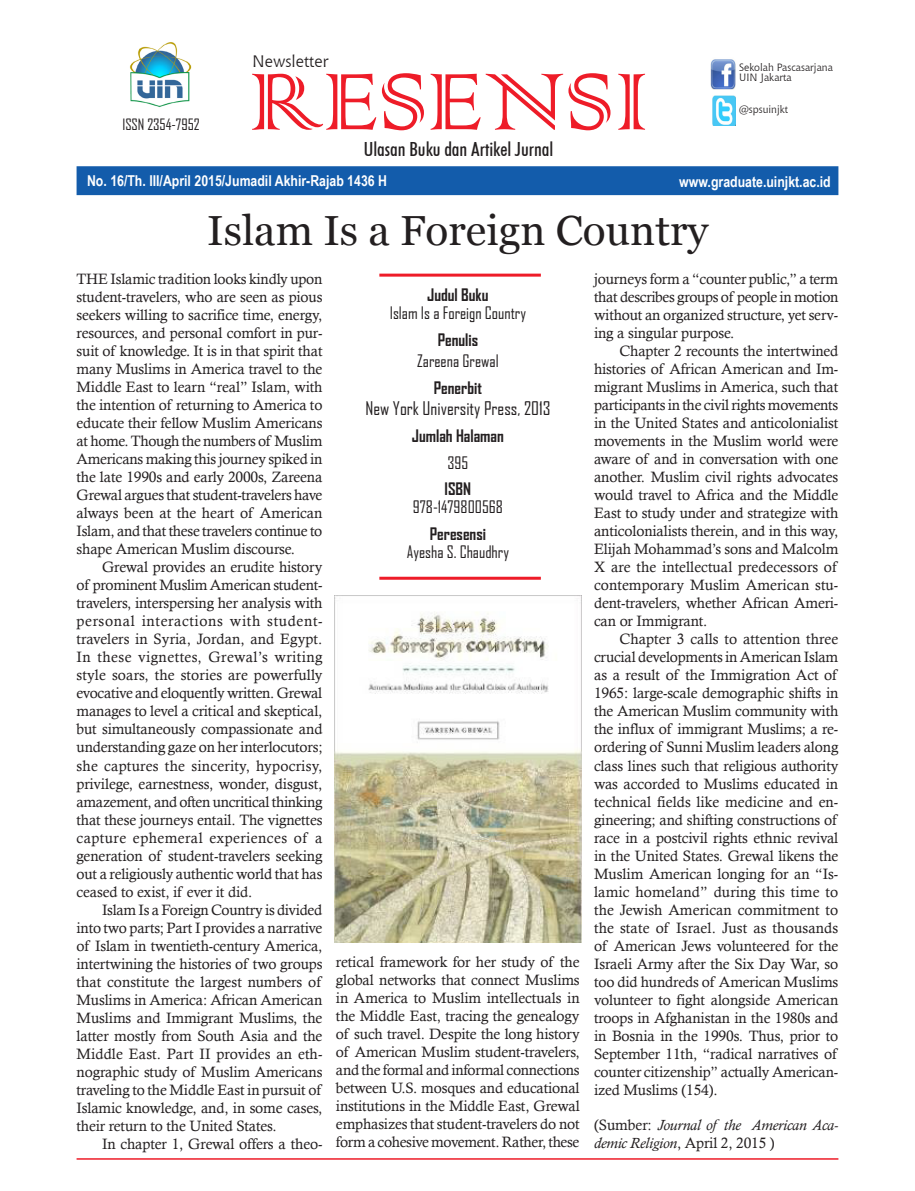
<style>
.page{position:relative;width:915px;height:1191px;background:#fff}
.page>*{position:absolute;margin:0;border:0;box-sizing:border-box;transform-origin:0 0}
.t1{font:106.5px "Colonna";color:#ee1c28}
.t2{font:42px "Georgia";color:#231f20}
.t3{font:500 condensed 19.5px "Futura BT";color:#231f20}
.t4{font:18px "Agency FB";color:#231f20}
.t5{font:16.5px "Agency FB";color:#231f20}
.t6{font:700 16.5px "Agency FB";color:#231f20}
.t7{font:16.5px "Chianti BT";color:#231f20}
.textisi{font:15px/18px "Calisto";letter-spacing:-.01em;color:#231f20;text-align:justify}
.t8{font:700 15px "Arial Narrow";color:#fff}
.textisi-2{font:italic 15px/18px "Calisto";letter-spacing:-.005em;color:#231f20}
.t9{font:15px "Agency FB";color:#231f20}
.t10{font:10.5px "Chianti BT";color:#231f20}
.s1{font-style:normal}
</style>
<div class="page">
<div style="left:76px;top:166px;width:762px;height:29px;background:#135cab;border:3px solid #135cab"></div>
<hr style="left:76px;top:1158px;width:762px;height:1px;background:#ee1c28">
<img style="left:130px;top:42px;width:62px;height:65px">
<img style="left:710px;top:59px;width:25px;height:31px">
<img style="left:712px;top:96px;width:23px;height:29px">
<hr style="left:379px;top:274px;width:161px;height:3px;background:#ee1c28">
<hr style="left:379px;top:577px;width:161px;height:3px;background:#ee1c28">
<img style="left:335px;top:595px;width:246px;height:348px">
<h1 class="t9" style="left:122px;top:115px;width:79px">ISSN 2354-7952</h1>
<p class="t7" style="left:252px;top:50px;width:78px">Newsletter</p>
<p class="t1" style="left:249px;top:32px;width:402px">RESENSI</p>
<p class="t3" style="left:363px;top:137px;width:191px">Ulasan Buku dan Artikel Jurnal</p>
<p class="t8" style="left:87px;top:169px;width:301px">No. 16/Th. III/April 2015/Jumadil Akhir-Rajab 1436 H</p>
<p class="t10" style="left:739px;top:60px;width:95px">Sekolah Pascasarjana</p>
<p class="t10" style="left:739px;top:71px;width:54px">UIN Jakarta</p>
<p class="t10" style="left:739px;top:102px;width:50px">@spsuinjkt</p>
<p class="t8" style="left:679px;top:170px;width:153px">www.graduate.uinjkt.ac.id</p>
<p class="t2" style="left:207px;top:207px;width:502px">Islam Is a Foreign Country</p>
<p class="textisi" style="left:76px;top:270px;width:247px">THE Islamic tradition looks kindly upon student-travelers, who are seen as pious seekers willing to sacrifice time, energy, resources, and personal comfort in pur&shy;suit of knowledge. It is in that spirit that many Muslims in America travel to the Middle East to learn “real” Islam, with the intention of returning to America to educate their fellow Muslim Americans at home. Though the numbers of Muslim Americans making this journey spiked in the late 1990s and early 2000s, Zareena Grewal argues that student-travelers have always been at the heart of American Islam, and that these travelers continue to shape American Muslim discourse.</p>
<p class="textisi" style="left:76px;top:558px;width:247px;text-indent:26px">Grewal provides an erudite history of prominent Muslim American student&shy;travelers, interspersing her analysis with personal interactions with student&shy;travelers in Syria, Jordan, and Egypt.<br>In these vignettes, Grewal’s writing style soars, the stories are powerfully evocative and eloquently written. Grewal manages to level a critical and skeptical, but simultaneously compassionate and understanding gaze on her interlocutors; she captures the sincerity, hypocrisy, privilege, earnestness, wonder, disgust, amazement, and often uncritical thinking that these journeys entail. The vignettes capture ephemeral experiences of a generation of student-travelers seeking out a religiously authentic world that has ceased to exist, if ever it did.</p>
<p class="textisi" style="left:76px;top:900px;width:247px;text-indent:26px">Islam Is a Foreign Country is divided into two parts; Part I provides a narrative of Islam in twentieth-century America, intertwining the histories of two groups that constitute the largest numbers of Muslims in America: African American Muslims and Immigrant Muslims, the latter mostly from South Asia and the Middle East. Part II provides an eth&shy;nographic study of Muslim Americans traveling to the Middle East in pursuit of Islamic knowledge, and, in some cases, their return to the United States.</p>
<p class="textisi" style="left:102px;top:1134px;width:222px">In chapter 1, Grewal offers a theo-</p>
<p class="t6" style="left:427px;top:285px;width:63px">Judul Buku</p>
<p class="t5" style="left:389px;top:303px;width:138px">Islam Is a Foreign Country</p>
<p class="t6" style="left:437px;top:329px;width:42px">Penulis</p>
<p class="t5" style="left:417px;top:351px;width:83px">Zareena Grewal</p>
<p class="t6" style="left:433px;top:377px;width:50px">Penerbit</p>
<p class="t4" style="left:365px;top:398px;width:186px">New York University Press, 2013</p>
<p class="t6" style="left:412px;top:425px;width:93px">Jumlah Halaman</p>
<p class="t5" style="left:447px;top:452px;width:22px">395</p>
<p class="t6" style="left:444px;top:478px;width:28px">ISBN</p>
<p class="t5" style="left:413px;top:497px;width:91px">978-1479800568</p>
<p class="t6" style="left:429px;top:523px;width:58px">Peresensi</p>
<p class="t5" style="left:406px;top:541px;width:104px">Ayesha S. Chaudhry</p>
<p class="textisi" style="left:336px;top:953px;width:245px">retical framework for her study of the global networks that connect Muslims in America to Muslim intellectuals in the Middle East, tracing the genealogy of such travel. Despite the long history of American Muslim student-travelers, and the formal and informal connections between U.S. mosques and educational institutions in the Middle East, Grewal emphasizes that student-travelers do not form a cohesive movement. Rather, these</p>
<p class="textisi" style="left:594px;top:270px;width:246px">journeys form a “counter public,” a term that describes groups of people in motion without an organized structure, yet serv&shy;ing a singular purpose.</p>
<p class="textisi" style="left:594px;top:342px;width:246px;text-indent:26px">Chapter 2 recounts the intertwined histories of African American and Im&shy;migrant Muslims in America, such that participants in the civil rights movements in the United States and anticolonialist movements in the Muslim world were aware of and in conversation with one another. Muslim civil rights advocates would travel to Africa and the Middle East to study under and strategize with anticolonialists therein, and in this way, Elijah Mohammad’s sons and Malcolm X are the intellectual predecessors of contemporary Muslim American stu&shy;dent-travelers, whether African Ameri&shy;can or Immigrant.</p>
<p class="textisi" style="left:594px;top:630px;width:246px;text-indent:26px">Chapter 3 calls to attention three crucial developments in American Islam as a result of the Immigration Act of 1965: large-scale demographic shifts in the American Muslim community with the influx of immigrant Muslims; a re&shy;ordering of Sunni Muslim leaders along class lines such that religious authority was accorded to Muslims educated in technical fields like medicine and en&shy;gineering; and shifting constructions of race in a postcivil rights ethnic revival in the United States. Grewal likens the Muslim American longing for an “Is&shy;lamic homeland” during this time to the Jewish American commitment to the state of Israel. Just as thousands of American Jews volunteered for the Israeli Army after the Six Day War, so too did hundreds of American Muslims volunteer to fight alongside American troops in Afghanistan in the 1980s and in Bosnia in the 1990s. Thus, prior to September 11th, “radical narratives of counter citizenship” actually American&shy;ized Muslims (154).</p>
<p class="textisi-2" style="left:594px;top:1115px;width:246px"><span class="s1">(Sumber:</span> Journal of the American Aca&shy;demic Religion<span class="s1">, April 2, 2015 )</span></p>
</div>
